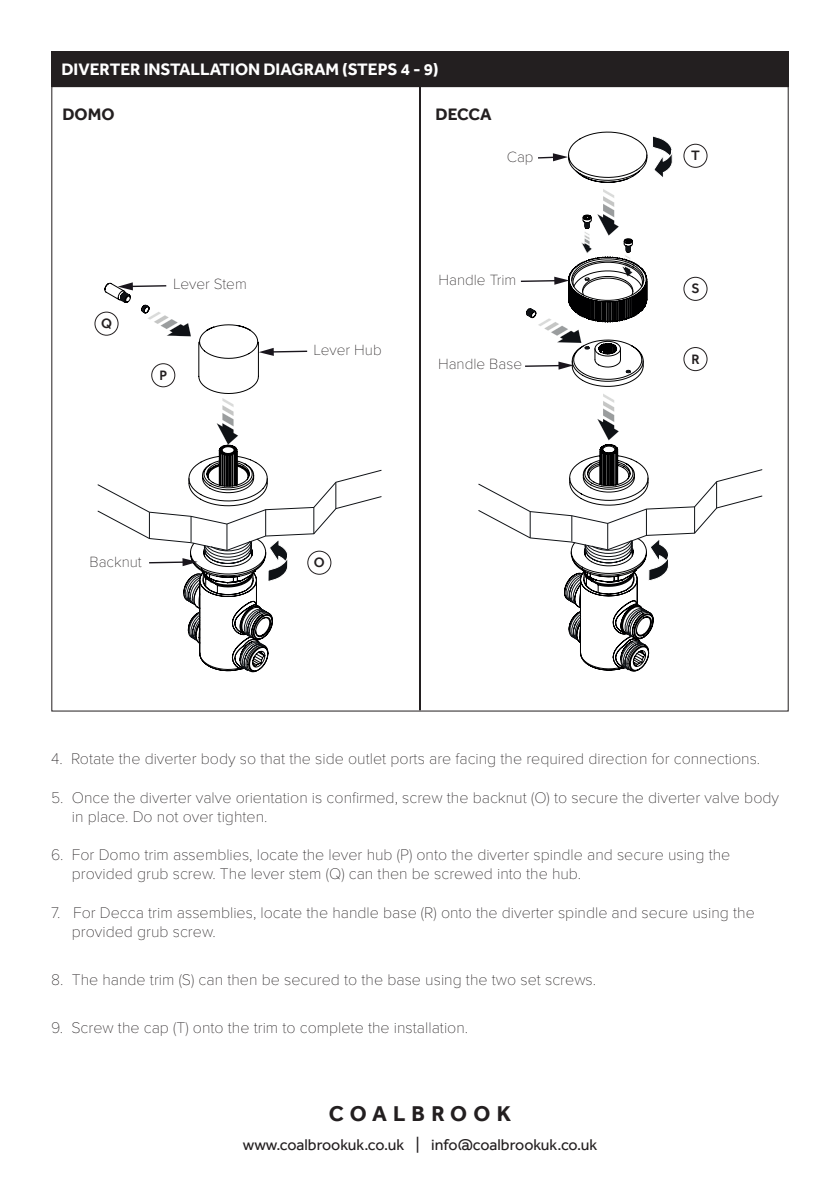
<style>
.page{position:relative;width:840px;height:1191px;background:#fff}
.page>*{position:absolute;margin:0;border:0;box-sizing:border-box;transform-origin:0 0}
.t1{font:700 22px "Effra";letter-spacing:.28em;color:#231f20}
.t2{font:700 17px "Effra";color:#fff}
.t3{font:700 17px "Effra";color:#231f20}
.t4{font:100 16px/19.2px "Proxima Nova T";color:#231f20}
.t5{font:16px "Effra";color:#231f20}
.t6{font:100 15.4px "Proxima Nova T";color:#231f20}
.t7{font:500 14px "Effra";color:#231f20}
</style>
<div class="page">
<div style="left:51px;top:51px;width:737px;height:36px;background:#231f20"></div>
<hr style="left:419px;top:86px;width:2px;height:624px;background:#231f20">
<svg style="left:104px;top:283px;width:155px;height:111px"></svg>
<svg style="left:97px;top:398px;width:285px;height:274px"></svg>
<svg style="left:118px;top:282px;width:73px;height:54px"></svg>
<svg style="left:258px;top:348px;width:50px;height:8px"></svg>
<svg style="left:478px;top:394px;width:284px;height:277px"></svg>
<svg style="left:519px;top:87px;width:153px;height:300px"></svg>
<div style="left:95px;top:312px;width:23px;height:23px;border:1px solid #231f20;border-radius:50%"></div>
<div style="left:151px;top:363px;width:24px;height:24px;border:1px solid #231f20;border-radius:50%"></div>
<div style="left:307px;top:551px;width:24px;height:23px;border:1px solid #231f20;border-radius:50%"></div>
<div style="left:683px;top:347px;width:23px;height:24px;border:1px solid #231f20;border-radius:50%"></div>
<div style="left:683px;top:277px;width:23px;height:23px;border:1px solid #231f20;border-radius:50%"></div>
<div style="left:683px;top:144px;width:23px;height:23px;border:1px solid #231f20;border-radius:50%"></div>
<p class="t2" style="left:61px;top:62px;width:378px">DIVERTER INSTALLATION DIAGRAM (STEPS 4 - 9)</p>
<p class="t3" style="left:62px;top:107px;width:54px">DOMO</p>
<p class="t3" style="left:435px;top:107px;width:57px">DECCA</p>
<p class="t6" style="left:506px;top:151px;width:28px">Cap</p>
<p class="t7" style="left:101px;top:318px;width:12px">Q</p>
<p class="t6" style="left:173px;top:277px;width:75px">Lever Stem</p>
<p class="t6" style="left:438px;top:273px;width:79px">Handle Trim</p>
<p class="t7" style="left:159px;top:369px;width:9px">P</p>
<p class="t6" style="left:313px;top:343px;width:70px">Lever Hub</p>
<p class="t6" style="left:438px;top:357px;width:85px">Handle Base</p>
<p class="t6" style="left:89px;top:555px;width:54px">Backnut</p>
<p class="t7" style="left:314px;top:557px;width:12px">O</p>
<p class="t7" style="left:690px;top:150px;width:10px">T</p>
<p class="t7" style="left:691px;top:283px;width:10px">S</p>
<p class="t7" style="left:691px;top:353px;width:10px">R</p>
<p class="t4" style="left:51px;top:750px;width:710px">4. Rotate the diverter body so that the side outlet ports are facing the required direction for connections.</p>
<p class="t4" style="left:72px;top:788px;width:708px;text-indent:-21px">5. Once the diverter valve orientation is confirmed, screw the backnut (O) to secure the diverter valve body in place. Do not over tighten.</p>
<p class="t4" style="left:72px;top:846px;width:659px;text-indent:-21px">6. For Domo trim assemblies, locate the lever hub (P) onto the diverter spindle and secure using the provided grub screw. The lever stem (Q) can then be screwed into the hub.</p>
<p class="t4" style="left:72px;top:903px;width:684px;text-indent:-21px">7. For Decca trim assemblies, locate the handle base (R) onto the diverter spindle and secure using the provided grub screw.</p>
<p class="t4" style="left:51px;top:971px;width:546px">8. The hande trim (S) can then be secured to the base using the two set screws.</p>
<p class="t4" style="left:51px;top:1019px;width:418px">9. Screw the cap (T) onto the trim to complete the installation.</p>
<h1 class="t1" style="left:329px;top:1104px;width:183px">COALBROOK</h1>
<p class="t5" style="left:243px;top:1136px;width:356px">www.coalbrookuk.co.uk | info@coalbrookuk.co.uk</p>
</div>
